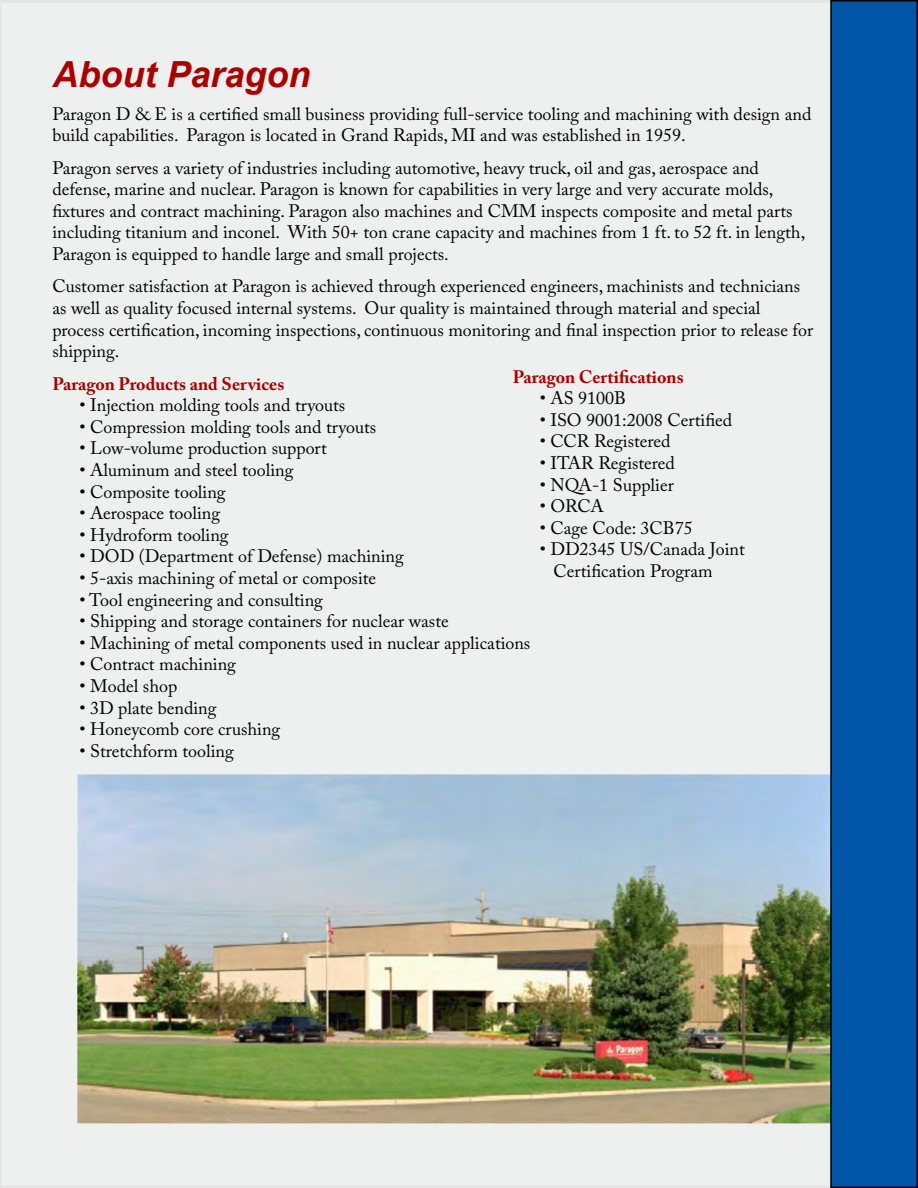
<style>
.page{position:relative;width:918px;height:1188px;background:#fff}
.page>*{position:absolute;margin:0;border:0;box-sizing:border-box;transform-origin:0 0}
.t1{font:italic 700 36px "Arial";color:#ac0000}
.t2{font:18px/21.6px "Adobe Caslon Pro";color:#000}
.t3{font:700 18px "Adobe Caslon Pro";color:#ac0000}
</style>
<div class="page">
<div style="left:3px;top:3px;width:827px;height:1182px;background:#eeefef"></div>
<img style="left:77px;top:774px;width:753px;height:350px">
<div style="left:831px;top:1px;width:86px;height:1186px;background:#0055a7"></div>
<div style="left:830px;top:0;width:88px;height:1188px;border:2px solid #000"></div>
<h1 class="t1" style="left:52px;top:51px;width:260px">About Paragon</h1>
<p class="t2" style="left:52px;top:103px;width:761px">Paragon D &amp; E is a certified small business providing full-service tooling and machining with design and build capabilities. Paragon is located in Grand Rapids, MI and was established in 1959.</p>
<p class="t2" style="left:52px;top:157px;width:754px">Paragon serves a variety of industries including automotive, heavy truck, oil and gas, aerospace and defense, marine and nuclear. Paragon is known for capabilities in very large and very accurate molds, fixtures and contract machining. Paragon also machines and CMM inspects composite and metal parts including titanium and inconel. With 50+ ton crane capacity and machines from 1 ft. to 52 ft. in length, Paragon is equipped to handle large and small projects.</p>
<p class="t2" style="left:52px;top:275px;width:762px">Customer satisfaction at Paragon is achieved through experienced engineers, machinists and technicians as well as quality focused internal systems. Our quality is maintained through material and special process certification, incoming inspections, continuous monitoring and final inspection prior to release for shipping.</p>
<p class="t3" style="left:52px;top:373px;width:234px">Paragon Products and Services</p>
<p class="t2" style="left:79px;top:394px;width:267px">• Injection molding tools and tryouts</p>
<p class="t2" style="left:79px;top:416px;width:298px">• Compression molding tools and tryouts</p>
<p class="t2" style="left:79px;top:437px;width:249px">• Low-volume production support</p>
<p class="t2" style="left:79px;top:459px;width:216px">• Aluminum and steel tooling</p>
<p class="t2" style="left:79px;top:481px;width:148px">• Composite tooling</p>
<p class="t2" style="left:79px;top:502px;width:142px">• Aerospace tooling</p>
<p class="t2" style="left:79px;top:524px;width:151px">• Hydroform tooling</p>
<p class="t2" style="left:79px;top:545px;width:326px">• DOD (Department of Defense) machining</p>
<p class="t2" style="left:79px;top:567px;width:298px">• 5-axis machining of metal or composite</p>
<p class="t2" style="left:79px;top:589px;width:245px">• Tool engineering and consulting</p>
<p class="t2" style="left:79px;top:610px;width:371px">• Shipping and storage containers for nuclear waste</p>
<p class="t2" style="left:79px;top:632px;width:453px">• Machining of metal components used in nuclear applications</p>
<p class="t2" style="left:79px;top:653px;width:158px">• Contract machining</p>
<p class="t2" style="left:79px;top:675px;width:99px">• Model shop</p>
<p class="t2" style="left:79px;top:697px;width:139px">• 3D plate bending</p>
<p class="t2" style="left:79px;top:718px;width:202px">• Honeycomb core crushing</p>
<p class="t2" style="left:79px;top:740px;width:156px">• Stretchform tooling</p>
<p class="t3" style="left:513px;top:366px;width:173px">Paragon Certifications</p>
<p class="t2" style="left:540px;top:387px;width:88px">• AS 9100B</p>
<p class="t2" style="left:540px;top:409px;width:194px">• ISO 9001:2008 Certified</p>
<p class="t2" style="left:540px;top:430px;width:132px">• CCR Registered</p>
<p class="t2" style="left:540px;top:452px;width:137px">• ITAR Registered</p>
<p class="t2" style="left:540px;top:474px;width:136px">• NQA-1 Supplier</p>
<p class="t2" style="left:540px;top:495px;width:66px">• ORCA</p>
<p class="t2" style="left:540px;top:517px;width:155px">• Cage Code: 3CB75</p>
<p class="t2" style="left:553px;top:538px;width:193px;text-indent:-14px">• DD2345 US/Canada Joint<br>Certification Program</p>
</div>
